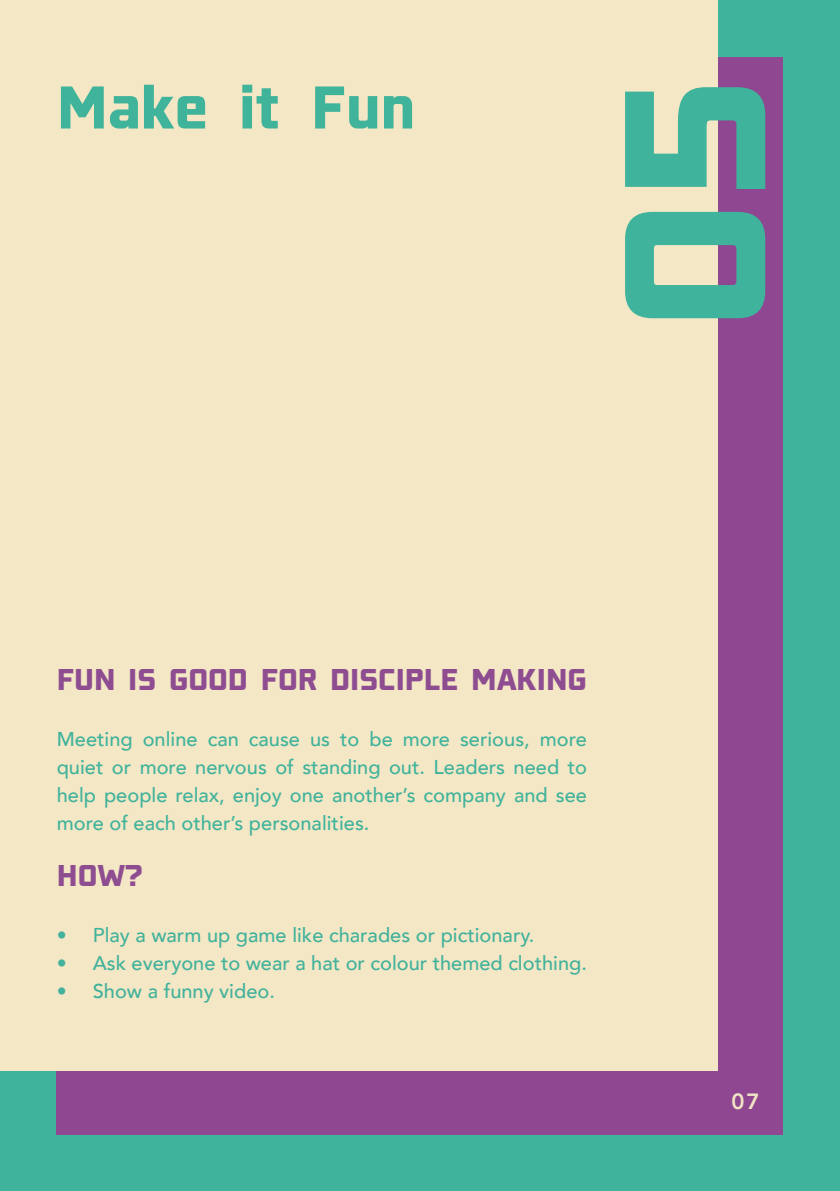
<style>
.page{position:relative;width:840px;height:1191px;background:#fff}
.page>*{position:absolute;margin:0;border:0;box-sizing:border-box;transform-origin:0 0}
.t1{font:200px "Konkretika Black WIP";color:#3fb39b}
.t2{font:60px "Konkretika Black WIP";color:#40b39b}
.t3{font:30px "Konkretika Black WIP";color:#8e4d90}
.t4{font:800 22px "Avenir";color:#f1e4c5}
.t5{font:500 20px/28px "Avenir";color:#40b39b;text-align:justify}
.t6{font:500 20px "Avenir";color:#42b29b}
</style>
<div class="page">
<div style="left:0;top:0;width:839px;height:1191px;background:#3fb39b"></div>
<div style="left:57px;top:57px;width:725px;height:1077px;background:#8e4790"></div>
<div style="left:0;top:0;width:716px;height:1070px;background:#f4e7c6"></div>
<h2 class="t2" style="left:57px;top:72px;width:360px">Make it Fun</h2>
<h1 class="t1" style="left:575px;top:330px;width:255px;rotate:-90deg">05</h1>
<h3 class="t3" style="left:57px;top:662px;width:531px">FUN IS GOOD FOR DISCIPLE MAKING</h3>
<p class="t5" style="left:57px;top:724px;width:531px">Meeting online can cause us to be more serious, more quiet or more nervous of standing out. Leaders need to help people relax, enjoy one another’s company and see more of each other’s personalities.</p>
<h3 class="t3" style="left:57px;top:858px;width:87px">HOW?</h3>
<p class="t6" style="left:57px;top:918px;width:479px">• Play a warm up game like charades or pictionary.</p>
<p class="t6" style="left:57px;top:946px;width:531px">• Ask everyone to wear a hat or colour themed clothing.</p>
<p class="t6" style="left:57px;top:974px;width:219px">• Show a funny video.</p>
<p class="t4" style="left:731px;top:1084px;width:30px">07</p>
</div>
